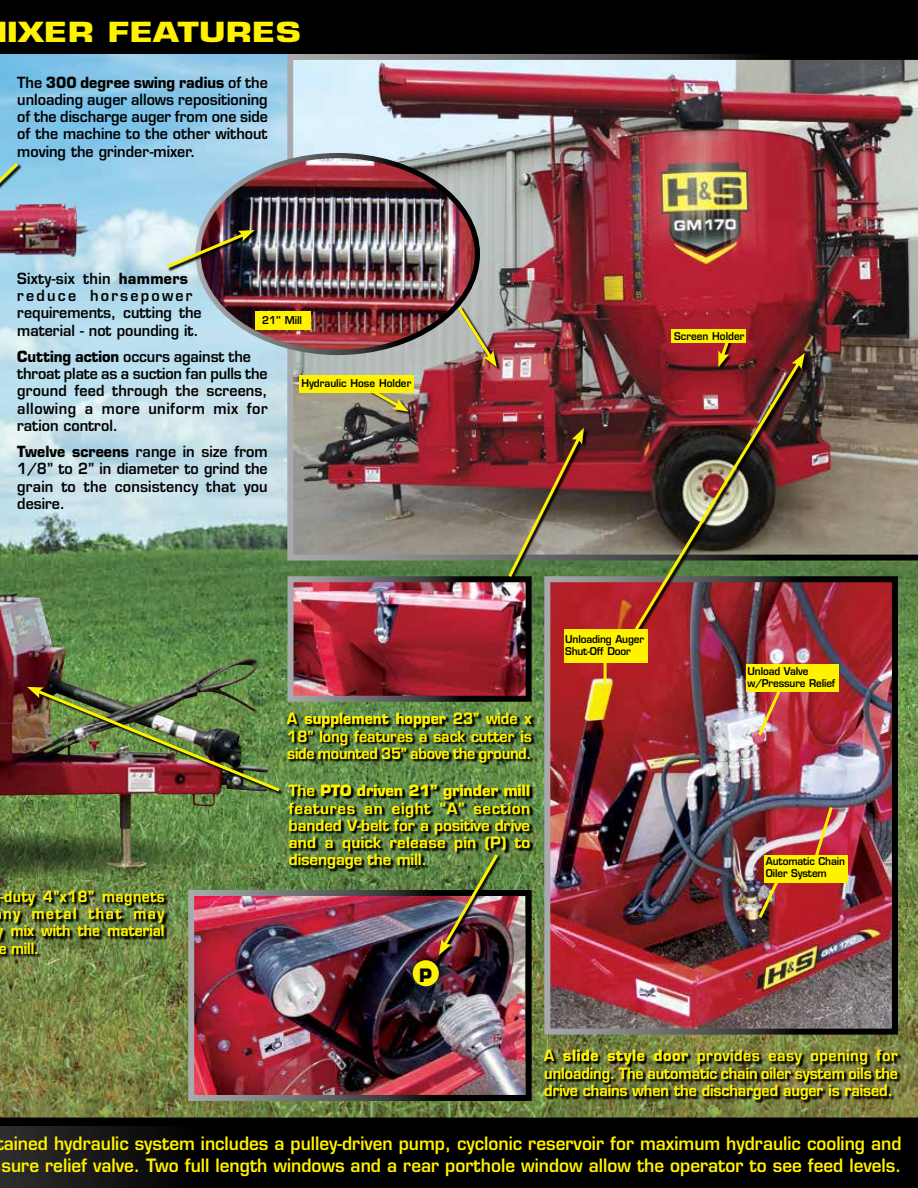
<style>
.page{position:relative;width:918px;height:1188px;background:#fff}
.page>*{position:absolute;margin:0;border:0;box-sizing:border-box;transform-origin:0 0}
.t1{font:700 27px "Eurostile";color:#fff200;scale:1.3 1}
.t2{font:600 18px/22.5px "Eurostile";color:#fff200;scale:.95 1}
.t3{font:700 18px "Eurostile";color:#000}
.t4{font:600 15px/17.2px "Eurostile";color:#000;text-align:justify;scale:.95 1}
.t5{font:600 15px/17.2px "Eurostile";color:#fff200;text-align:justify;scale:.95 1}
.t6{font:600 15px/17.2px "Eurostile";color:#fff200;text-align:justify}
.t7{font:600 15px "Eurostile";color:#fff200;scale:.92 1}
.t8{font:600 15px "Eurostile";letter-spacing:.04em;color:#fff200;scale:.92 1}
.t9{font:600 15px "Eurostile";letter-spacing:.125em;color:#fff200;scale:.92 1}
.t10{font:600 10.5px/12px "Eurostile";letter-spacing:-.015em;color:#000;scale:.95 1}
.s1{font-weight:700}
</style>
<div class="page">
<img style="left:419px;top:561px;width:499px;height:556px">
<img style="left:0;top:54px;width:419px;height:1063px">
<svg style="left:0;top:1117px;width:918px;height:10px;background:#060704"></svg>
<img style="left:0;top:1127px;width:918px;height:61px">
<img style="left:0;top:202px;width:268px;height:485px">
<svg style="left:545px;top:1050px;width:357px;height:53px;background:#4f542b"></svg>
<img style="left:551px;top:583px;width:340px;height:445px">
<svg style="left:755px;top:691px;width:29px;height:48px"></svg>
<div style="left:746px;top:664px;width:92px;height:27px;background:#fff200"></div>
<svg style="left:756px;top:870px;width:29px;height:51px"></svg>
<svg style="left:806px;top:804px;width:29px;height:51px"></svg>
<div style="left:765px;top:855px;width:83px;height:28px;background:#fff200"></div>
<svg style="left:289px;top:785px;width:245px;height:87px;background:#415c30"></svg>
<svg style="left:0;top:163px;width:22px;height:62px"></svg>
<svg style="left:0;top:160px;width:21px;height:58px"></svg>
<img style="left:0;top:687px;width:283px;height:193px">
<img style="left:295px;top:583px;width:230px;height:112px">
<svg style="left:0;top:890px;width:168px;height:71px;background:#546735"></svg>
<img style="left:195px;top:897px;width:330px;height:197px">
<div style="left:413px;top:960px;width:26px;height:26px;background:#fff200;border-radius:50%"></div>
<div style="left:0;top:0;width:918px;height:54px;background:#000"></div>
<img style="left:287px;top:54px;width:631px;height:507px">
<div style="left:718px;top:332px;width:18px;height:39px;background:#ae1f31"></div>
<svg style="left:718px;top:328px;width:17px;height:25px"></svg>
<svg style="left:509px;top:428px;width:79px;height:153px"></svg>
<svg style="left:506px;top:428px;width:78px;height:152px;background:#795444"></svg>
<svg style="left:458px;top:307px;width:43px;height:64px"></svg>
<svg style="left:455px;top:303px;width:42px;height:64px;background:#a6917c"></svg>
<svg style="left:439px;top:855px;width:63px;height:104px"></svg>
<img style="left:439px;top:851px;width:62px;height:104px">
<svg style="left:635px;top:353px;width:174px;height:281px;background:#703734"></svg>
<img style="left:632px;top:358px;width:171px;height:275px">
<svg style="left:791px;top:353px;width:14px;height:17px"></svg>
<div style="left:672px;top:329px;width:74px;height:14px;background:#fff200"></div>
<svg style="left:369px;top:393px;width:43px;height:23px"></svg>
<svg style="left:365px;top:393px;width:44px;height:19px"></svg>
<svg style="left:288px;top:713px;width:247px;height:53px;background:#405c2f"></svg>
<div style="left:299px;top:375px;width:115px;height:18px;background:#fff200"></div>
<img style="left:198px;top:156px;width:279px;height:196px">
<div style="left:255px;top:312px;width:56px;height:18px;background:#fff200"></div>
<svg style="left:167px;top:230px;width:92px;height:42px"></svg>
<img style="left:163px;top:230px;width:92px;height:41px">
<hr style="left:604px;top:659px;width:3px;height:23px;background:#fff200">
<div style="left:564px;top:629px;width:83px;height:33px;background:#fff200"></div>
<h1 class="t1" style="left:7px;top:15px;width:228px">IXER FEATURES</h1>
<p class="t4" style="left:17px;top:73px;width:265px">The <span class="s1">300 degree swing radius</span> of the unloading auger allows repositioning of the discharge auger from one side of the machine to the other without moving the grinder-mixer.</p>
<p class="t4" style="left:17px;top:270px;width:196px;text-align:left">Sixty-six thin <span class="s1">hammers </span>reduce horsepower requirements, cutting the material - not pounding it.</p>
<p class="t4" style="left:17px;top:348px;width:265px;text-align:left"><span class="s1">Cutting action</span> occurs against the throat plate as a suction fan pulls the ground feed through the screens, allowing a more uniform mix for ration control.</p>
<p class="t4" style="left:17px;top:443px;width:265px"><span class="s1">Twelve screens</span> range in size from 1/8” to 2” in diameter to grind the grain to the consistency that you desire.</p>
<p class="t10" style="left:262px;top:314px;width:44px">21" Mill</p>
<p class="t10" style="left:301px;top:377px;width:117px">Hydraulic Hose Holder</p>
<p class="t10" style="left:674px;top:331px;width:76px">Screen Holder</p>
<p class="t8" style="left:0;top:887px;width:180px">-duty 4”x18” magnets</p>
<p class="t9" style="left:3px;top:904px;width:176px">ny metal that may</p>
<p class="t7" style="left:-3px;top:922px;width:184px">y mix with the material</p>
<p class="t7" style="left:-1px;top:939px;width:46px">e mill.</p>
<p class="t5" style="left:287px;top:710px;width:259px">A <span class="s1">supplement hopper</span> 23” wide x 18” long features a sack cutter is side mounted 35” above the ground.</p>
<p class="t6" style="left:289px;top:782px;width:243px">The <span class="s1">PTO driven 21” grinder mill </span>features an eight “A” section banded V-belt for a positive drive and a quick release pin (P) to disengage the mill.</p>
<p class="t10" style="left:565px;top:633px;width:85px">Unloading Auger<br>Shut-Off Door</p>
<p class="t10" style="left:747px;top:665px;width:94px">Unload Valve w/Pressure Relief</p>
<p class="t10" style="left:766px;top:855px;width:85px">Automatic Chain<br>Oiler System</p>
<p class="t3" style="left:419px;top:964px;width:14px">P</p>
<p class="t5" style="left:544px;top:1047px;width:374px">A <span class="s1">slide style door</span> provides easy opening for unloading. The automatic chain oiler system oils the drive chains when the discharged auger is raised.</p>
<p class="t2" style="left:-3px;top:1132px;width:954px">tained hydraulic system includes a pulley-driven pump, cyclonic reservoir for maximum hydraulic cooling and sure relief valve. Two full length windows and a rear porthole window allow the operator to see feed levels.</p>
</div>
